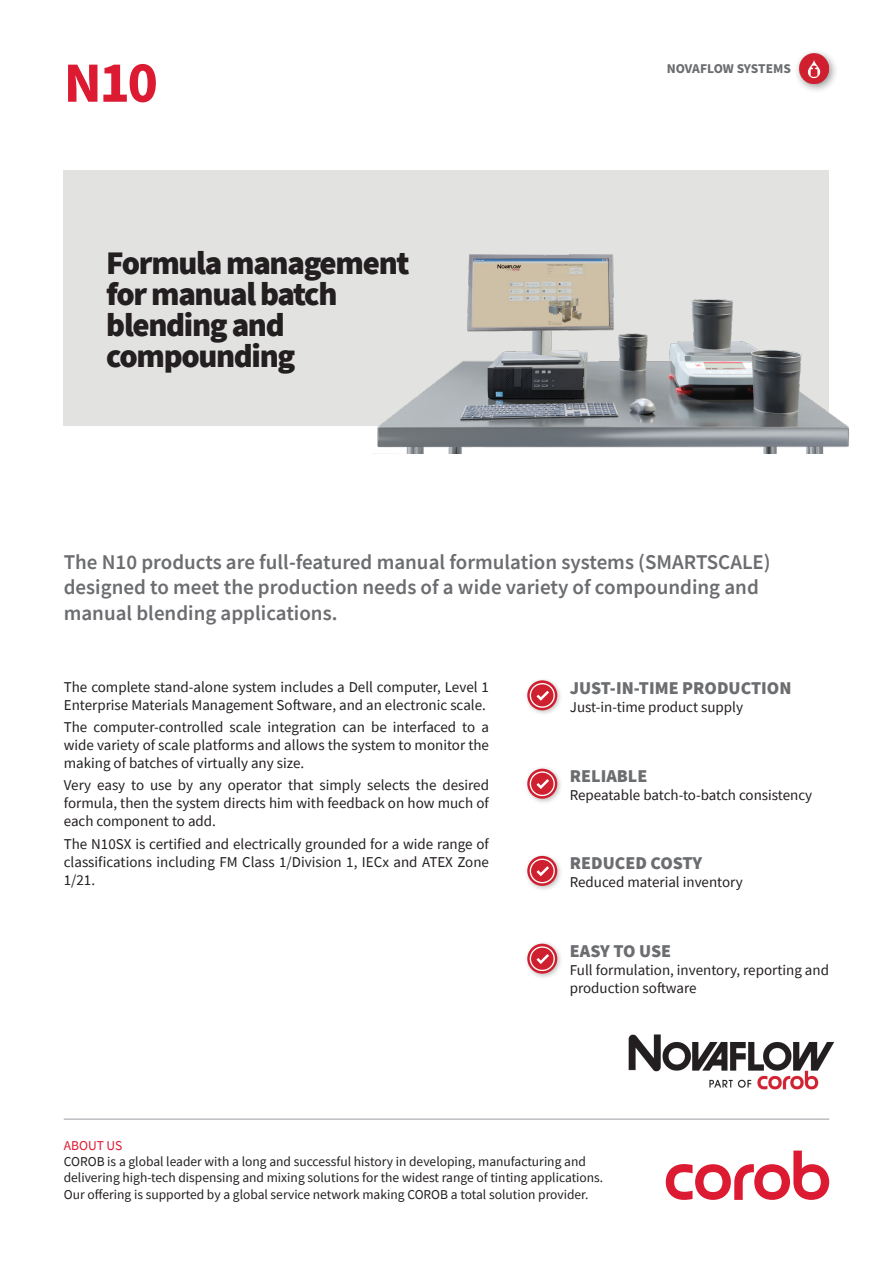
<style>
.page{position:relative;width:893px;height:1263px;background:#fff}
.page>*{position:absolute;margin:0;border:0;box-sizing:border-box;transform-origin:0 0}
.t1{font:700 57px "Source Sans Pro";color:#dc1a32}
.t2{font:900 32.85px/31px "Source Sans Pro";letter-spacing:-.04em;color:#231f20}
.t3{font:600 21px/25.5px "Source Sans Pro";color:#6c6d70}
.t4{font:900 18px "Source Sans Pro";color:#6c6d70}
.t5{font:15px/18px "Source Sans Pro";color:#231f20;text-align:justify}
.t6{font:13.5px/16.2px "Source Sans Pro";color:#231f20}
.t7{font:700 13.5px "Source Sans Pro";color:#6c6d70}
.t8{font:13.5px "Source Sans Pro";color:#dc1a32}
</style>
<div class="page">
<svg style="left:666px;top:1150px;width:163px;height:50px"></svg>
<hr style="left:64px;top:1118px;width:765px;height:2px;background:#bcbdc0">
<div style="left:794px;top:48px;width:45px;height:46px;background:#231f20;opacity:.49"></div>
<img style="left:799px;top:54px;width:30px;height:29px">
<div style="left:64px;top:170px;width:765px;height:255px;background:#e2e2e1"></div>
<div style="left:525px;top:678px;width:38px;height:38px;background:#231f20;opacity:.27"></div>
<svg style="left:527px;top:680px;width:30px;height:30px"></svg>
<svg style="left:530px;top:683px;width:25px;height:25px"></svg>
<div style="left:525px;top:766px;width:38px;height:38px;background:#231f20;opacity:.27"></div>
<svg style="left:527px;top:769px;width:30px;height:30px"></svg>
<svg style="left:530px;top:771px;width:25px;height:25px"></svg>
<div style="left:525px;top:853px;width:38px;height:39px;background:#231f20;opacity:.27"></div>
<svg style="left:527px;top:856px;width:30px;height:30px"></svg>
<svg style="left:530px;top:859px;width:25px;height:24px"></svg>
<div style="left:525px;top:941px;width:38px;height:38px;background:#231f20;opacity:.27"></div>
<svg style="left:527px;top:944px;width:30px;height:30px"></svg>
<svg style="left:530px;top:946px;width:25px;height:25px"></svg>
<img style="left:372px;top:254px;width:477px;height:199px">
<img style="left:628px;top:1034px;width:207px;height:56px">
<h1 class="t1" style="left:64px;top:44px;width:96px">N10</h1>
<h2 class="t2" style="left:106px;top:247px;width:305px">Formula management for manual batch blending and compounding</h2>
<p class="t7" style="left:667px;top:59px;width:126px">NOVAFLOW SYSTEMS</p>
<h3 class="t3" style="left:64px;top:549px;width:708px">The N10 products are full-featured manual formulation systems (SMARTSCALE) designed to meet the production needs of a wide variety of compounding and manual blending applications.</h3>
<p class="t5" style="left:64px;top:678px;width:427px">The complete stand-alone system includes a Dell computer, Level 1<br>Enterprise Materials Management Software, and an electronic scale.</p>
<p class="t5" style="left:64px;top:718px;width:427px">The computer-controlled scale integration can be interfaced to a wide variety of scale platforms and allows the system to monitor the making of batches of virtually any size.</p>
<p class="t5" style="left:64px;top:776px;width:427px">Very easy to use by any operator that simply selects the desired formula, then the system directs him with feedback on how much of each component to add.</p>
<p class="t5" style="left:64px;top:834px;width:427px">The N10SX is certified and electrically grounded for a wide range of classifications including FM Class 1/Division 1, IECx and ATEX Zone 1/21.</p>
<p class="t4" style="left:570px;top:675px;width:223px">JUST-IN-TIME PRODUCTION</p>
<p class="t5" style="left:570px;top:698px;width:175px">Just-in-time product supply</p>
<p class="t4" style="left:570px;top:763px;width:79px">RELIABLE</p>
<p class="t5" style="left:570px;top:786px;width:244px">Repeatable batch-to-batch consistency</p>
<p class="t4" style="left:570px;top:851px;width:134px">REDUCED COSTY</p>
<p class="t5" style="left:570px;top:873px;width:175px">Reduced material inventory</p>
<p class="t4" style="left:570px;top:939px;width:103px">EASY TO USE</p>
<p class="t5" style="left:570px;top:961px;width:261px">Full formulation, inventory, reporting and production software</p>
<p class="t8" style="left:64px;top:1137px;width:60px">ABOUT US</p>
<p class="t6" style="left:64px;top:1153px;width:541px">COROB is a global leader with a long and successful history in developing, manufacturing and delivering high-tech dispensing and mixing solutions for the widest range of tinting applications.<br>Our offering is supported by a global service network making COROB a total solution provider.</p>
</div>
